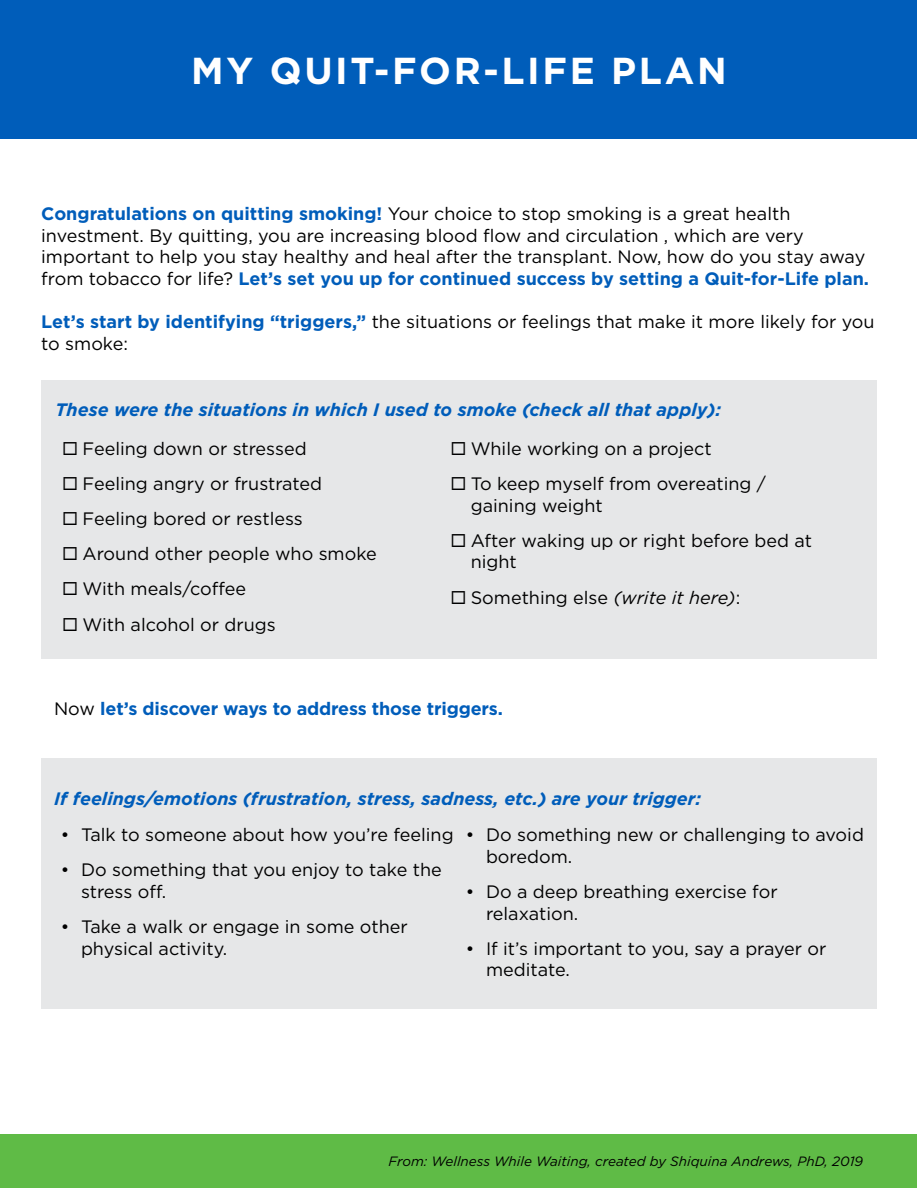
<style>
.page{position:relative;width:918px;height:1188px;background:#fff}
.page>*{position:absolute;margin:0;border:0;box-sizing:border-box;transform-origin:0 0}
.t1{font:700 37.5px "Gotham";letter-spacing:.07em;color:#fff}
.t2{font:18px/21.6px "Gotham";color:#000}
.t3{font:italic 700 18px "Gotham";color:#005dba}
.t4{font:700 18px "Gotham";letter-spacing:-.01em;color:#005dba}
.t5{font:italic 13.5px "Gotham";color:#000}
.s1{font-weight:700;color:#005dba}
.s2{font-style:italic}
.s3{font-weight:400;color:#000}
</style>
<div class="page">
<div style="left:41px;top:380px;width:836px;height:279px;background:#e6e7e8"></div>
<div style="left:41px;top:759px;width:836px;height:250px;background:#e6e7e8"></div>
<div style="left:1px;top:1134px;width:916px;height:54px;background:#5fbb46"></div>
<div style="left:1px;top:0;width:916px;height:138px;background:#005dba"></div>
<h2 class="t1" style="left:191px;top:46px;width:537px">MY QUIT-FOR-LIFE PLAN</h2>
<p class="t2" style="left:41px;top:203px;width:829px"><span class="s1">Congratulations on quitting smoking!</span> Your choice to stop smoking is a great health investment. By quitting, you are increasing blood flow and circulation , which are very important to help you stay healthy and heal after the transplant. Now, how do you stay away from tobacco for life? <span class="s1">Let’s set you up for continued success by setting a Quit-for-Life plan.</span></p>
<p class="t2" style="left:41px;top:311px;width:835px"><span class="s1">Let’s start by identifying “triggers,”</span> the situations or feelings that make it more likely for you to smoke:</p>
<h3 class="t3" style="left:56px;top:397px;width:667px">These were the situations in which I used to smoke (check all that apply):</h3>
<p class="t2" style="left:83px;top:437px;width:226px">Feeling down or stressed</p>
<p class="t2" style="left:83px;top:473px;width:241px">Feeling angry or frustrated</p>
<p class="t2" style="left:83px;top:508px;width:222px">Feeling bored or restless</p>
<p class="t2" style="left:83px;top:543px;width:296px">Around other people who smoke</p>
<p class="t2" style="left:83px;top:578px;width:165px">With meals/coffee</p>
<p class="t2" style="left:83px;top:613px;width:195px">With alcohol or drugs</p>
<p class="t2" style="left:471px;top:437px;width:243px">While working on a project</p>
<p class="t2" style="left:471px;top:473px;width:297px">To keep myself from overeating / gaining weight</p>
<p class="t2" style="left:471px;top:529px;width:343px">After waking up or right before bed at night</p>
<p class="t2" style="left:471px;top:586px;width:271px">Something else <span class="s2">(write it here)</span>:</p>
<p class="t4" style="left:54px;top:697px;width:450px"><span class="s3">Now</span> let’s discover ways to address those triggers.</p>
<h3 class="t3" style="left:54px;top:787px;width:649px">If feelings/emotions (frustration, stress, sadness, etc.) are your trigger:</h3>
<p class="t2" style="left:61px;top:824px;width:394px">• Talk to someone about how you’re feeling</p>
<p class="t2" style="left:81px;top:859px;width:362px;text-indent:-20px">• Do something that you enjoy to take the stress off.</p>
<p class="t2" style="left:81px;top:916px;width:328px;text-indent:-20px">• Take a walk or engage in some other physical activity.</p>
<p class="t2" style="left:486px;top:824px;width:379px;text-indent:-20px">• Do something new or challenging to avoid boredom.</p>
<p class="t2" style="left:486px;top:881px;width:293px;text-indent:-20px">• Do a deep breathing exercise for relaxation.</p>
<p class="t2" style="left:486px;top:937px;width:342px;text-indent:-20px">• If it’s important to you, say a prayer or meditate.</p>
<p class="t5" style="left:388px;top:1153px;width:476px">From: Wellness While Waiting, created by Shiquina Andrews, PhD, 2019</p>
</div>
